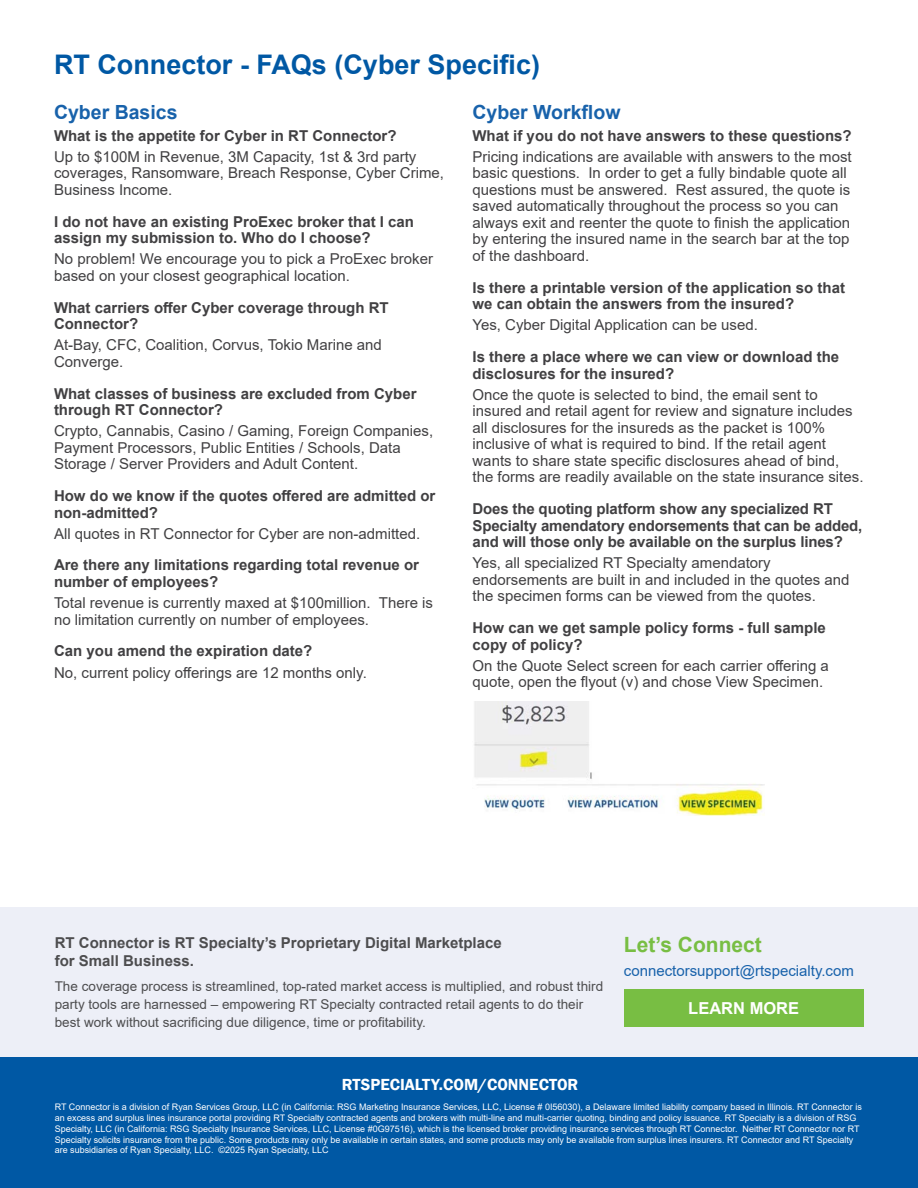
<style>
.page{position:relative;width:918px;height:1188px;background:#fff}
.page>*{position:absolute;margin:0;border:0;box-sizing:border-box;transform-origin:0 0}
.t1{font:700 27px "Arial";color:#0058a4}
.t2{font:700 21px "Arial";color:#78be43}
.t3{font:700 19.5px "Arial";color:#1862ab}
.t4{font:600 16.5px "Franklin Gothic";color:#fff}
.t5{font:700 16.5px "Arial";color:#fff}
.t6{font:15px/16.5px "Arial";color:#414042}
.t7{font:700 15px/16.5px "Arial";color:#414042}
.t8{font:700 15px/18px "Arial";color:#4d4d4f}
.t9{font:15px "Arial";color:#1862ab}
.t10{font:13.5px/18px "Arial";color:#4d4d4f}
.t11{font:9px/10.8px "Arial";color:#fff}
</style>
<div class="page">
<img style="left:474px;top:701px;width:291px;height:115px">
<div style="left:0;top:1057px;width:918px;height:131px;background:#0058a4"></div>
<div style="left:0;top:907px;width:918px;height:150px;background:#edeff7"></div>
<div style="left:624px;top:989px;width:240px;height:38px;background:#78be43"></div>
<h1 class="t1" style="left:54px;top:45px;width:488px">RT Connector - FAQs (Cyber Specific)</h1>
<h3 class="t3" style="left:54px;top:99px;width:125px">Cyber Basics</h3>
<p class="t7" style="left:54px;top:127px;width:344px">What is the appetite for Cyber in RT Connector?</p>
<p class="t6" style="left:54px;top:148px;width:392px">Up to $100M in Revenue, 3M Capacity, 1st &amp; 3rd party coverages, Ransomware, Breach Response, Cyber Crime,<br>Business Income.</p>
<p class="t7" style="left:54px;top:213px;width:362px">I do not have an existing ProExec broker that I can assign my submission to. Who do I choose?</p>
<p class="t6" style="left:54px;top:251px;width:381px">No problem! We encourage you to pick a ProExec broker based on your closest geographical location.</p>
<p class="t7" style="left:54px;top:299px;width:336px">What carriers offer Cyber coverage through RT<br>Connector?</p>
<p class="t6" style="left:54px;top:337px;width:329px">At-Bay, CFC, Coalition, Corvus, Tokio Marine and<br>Converge.</p>
<p class="t7" style="left:54px;top:385px;width:364px">What classes of business are excluded from Cyber through RT Connector?</p>
<p class="t6" style="left:54px;top:423px;width:381px">Crypto, Cannabis, Casino / Gaming, Foreign Companies,<br>Payment Processors, Public Entities / Schools, Data<br>Storage / Server Providers and Adult Content.</p>
<p class="t7" style="left:54px;top:488px;width:383px">How do we know if the quotes offered are admitted or non-admitted?</p>
<p class="t6" style="left:54px;top:525px;width:368px">All quotes in RT Connector for Cyber are non-admitted.</p>
<p class="t7" style="left:54px;top:557px;width:367px">Are there any limitations regarding total revenue or number of employees?</p>
<p class="t6" style="left:54px;top:594px;width:381px">Total revenue is currently maxed at $100million. There is no limitation currently on number of employees.</p>
<p class="t7" style="left:54px;top:643px;width:260px">Can you amend the expiration date?</p>
<p class="t6" style="left:54px;top:664px;width:314px">No, current policy offerings are 12 months only.</p>
<h3 class="t3" style="left:472px;top:99px;width:150px">Cyber Workflow</h3>
<p class="t7" style="left:472px;top:127px;width:381px">What if you do not have answers to these questions?</p>
<p class="t6" style="left:472px;top:148px;width:381px">Pricing indications are available with answers to the most basic questions. In order to get a fully bindable quote all questions must be answered. Rest assured, the quote is saved automatically throughout the process so you can always exit and reenter the quote to finish the application by entering the insured name in the search bar at the top of the dashboard.</p>
<p class="t7" style="left:472px;top:279px;width:374px">Is there a printable version of the application so that we can obtain the answers from the insured?</p>
<p class="t6" style="left:472px;top:317px;width:287px">Yes, Cyber Digital Application can be used.</p>
<p class="t7" style="left:472px;top:349px;width:368px">Is there a place where we can view or download the disclosures for the insured?</p>
<p class="t6" style="left:472px;top:386px;width:393px">Once the quote is selected to bind, the email sent to insured and retail agent for review and signature includes all disclosures for the insureds as the packet is 100% inclusive of what is required to bind. If the retail agent wants to share state specific disclosures ahead of bind, the forms are readily available on the state insurance sites.</p>
<p class="t7" style="left:472px;top:501px;width:391px">Does the quoting platform show any specialized RT<br>Specialty amendatory endorsements that can be added, and will those only be available on the surplus lines?</p>
<p class="t6" style="left:472px;top:555px;width:378px">Yes, all specialized RT Specialty amendatory endorsements are built in and included in the quotes and the specimen forms can be viewed from the quotes.</p>
<p class="t7" style="left:472px;top:620px;width:355px">How can we get sample policy forms - full sample copy of policy?</p>
<p class="t6" style="left:472px;top:657px;width:358px">On the Quote Select screen for each carrier offering a quote, open the flyout (v) and chose View Specimen.</p>
<p class="t8" style="left:55px;top:934px;width:449px">RT Connector is RT Specialty’s Proprietary Digital Marketplace for Small Business.</p>
<p class="t10" style="left:55px;top:977px;width:550px">The coverage process is streamlined, top-rated market access is multiplied, and robust third party tools are harnessed – empowering RT Specialty contracted retail agents to do their best work without sacrificing due diligence, time or profitability.</p>
<p class="t4" style="left:342px;top:1074px;width:238px">RTSPECIALTY.COM/CONNECTOR</p>
<h2 class="t2" style="left:624px;top:930px;width:140px">Let’s Connect</h2>
<p class="t9" style="left:624px;top:960px;width:232px">connectorsupport@rtspecialty.com</p>
<p class="t5" style="left:688px;top:997px;width:112px">LEARN MORE</p>
<p class="t11" style="left:55px;top:1102px;width:809px">RT Connector is a division of Ryan Services Group, LLC (in California: RSG Marketing Insurance Services, LLC, License # 0I56030), a Delaware limited liability company based in Illinois. RT Connector is an excess and surplus lines insurance portal providing RT Specialty contracted agents and brokers with multi-line and multi-carrier quoting, binding and policy issuance. RT Specialty is a division of RSG Specialty, LLC (in California: RSG Specialty Insurance Services, LLC, License #0G97516), which is the licensed broker providing insurance services through RT Connector. Neither RT Connector nor RT Specialty solicits insurance from the public. Some products may only be available in certain states, and some products may only be available from surplus lines insurers. RT Connector and RT Specialty are subsidiaries of Ryan Specialty, LLC. ©2025 Ryan Specialty, LLC</p>
</div>
